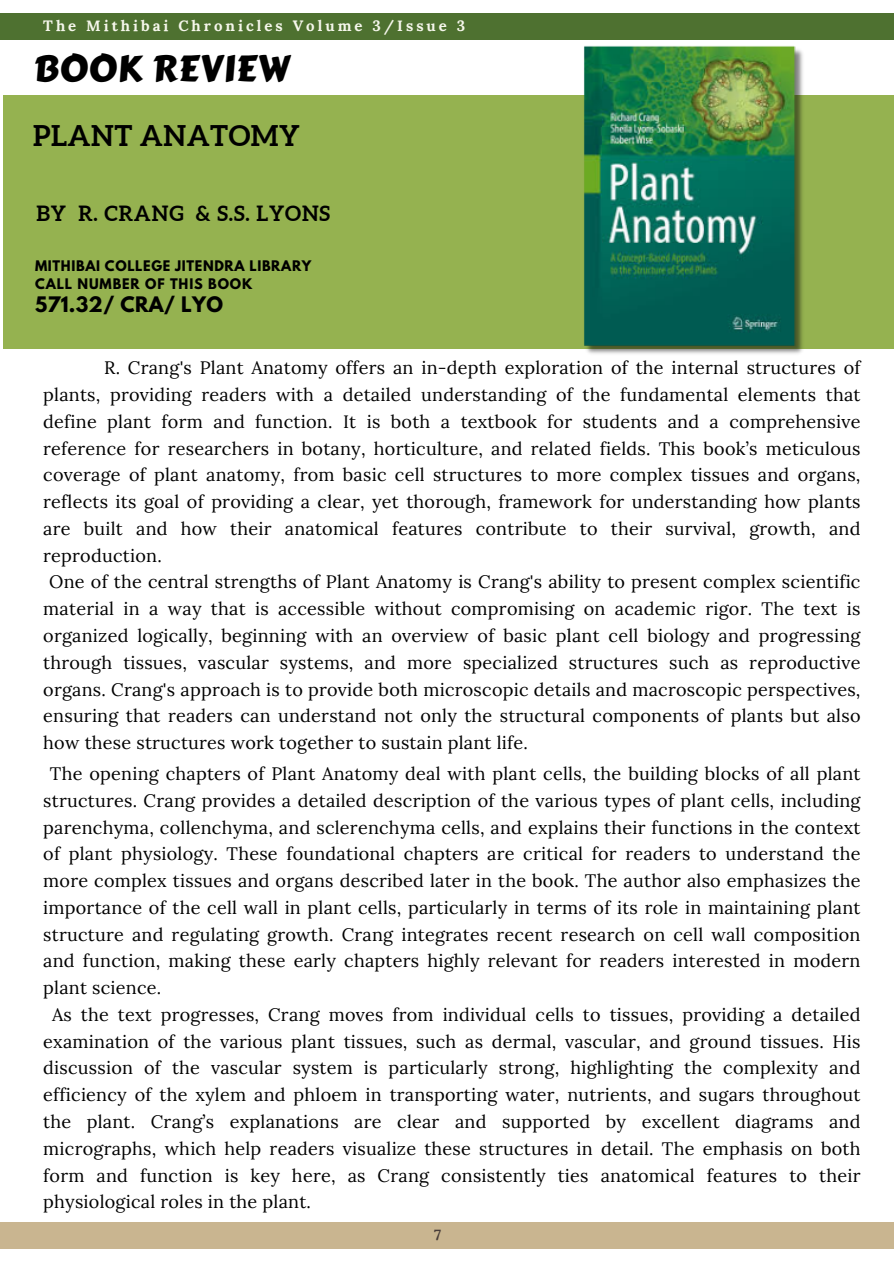
<style>
.page{position:relative;width:894px;height:1264px;background:#fff}
.page>*{position:absolute;margin:0;border:0;box-sizing:border-box;transform-origin:0 0}
.t1{font:36.3px "Carter One";letter-spacing:.015em;color:#000}
.t2{font:700 28.5px "Aleo";letter-spacing:.015em;color:#000}
.t3{font:700 21px "Aleo";letter-spacing:.04em;color:#000}
.t4{font:700 18.9px "League Spartan";letter-spacing:.015em;color:#000}
.t5{font:18px "Lora";letter-spacing:.015em;color:#000}
.t6{font:700 15px "Lora";letter-spacing:.2em;color:#f6f7ec}
.t7{font:700 15px "Lora";color:#473c38}
.t8{font:700 12.9px "League Spartan";letter-spacing:.05em;color:#000}
.t9{font:700 12.9px "League Spartan";letter-spacing:.07em;color:#000}
</style>
<div class="page">
<div style="left:0;top:13px;width:893px;height:26px;background:#4e7130"></div>
<div style="left:0;top:1222px;width:893px;height:26px;background:#c9b590"></div>
<div style="left:3px;top:95px;width:890px;height:253px;background:#95b250"></div>
<img style="left:583px;top:45px;width:222px;height:309px">
<h2 class="t6" style="left:43px;top:16px;width:423px">The Mithibai Chronicles Volume 3/Issue 3</h2>
<p class="t1" style="left:33px;top:41px;width:258px">BOOK REVIEW</p>
<p class="t2" style="left:33px;top:119px;width:268px">PLANT ANATOMY</p>
<p class="t3" style="left:36px;top:201px;width:295px">BY R. CRANG &amp; S.S. LYONS</p>
<p class="t8" style="left:35px;top:259px;width:278px">MITHIBAI COLLEGE JITENDRA LIBRARY</p>
<h4 class="t9" style="left:35px;top:277px;width:219px">CALL NUMBER OF THIS BOOK</h4>
<h4 class="t4" style="left:35px;top:294px;width:189px">571.32/ CRA/ LYO</h4>
<h5 class="t5" style="left:104px;top:356px;width:757px">R. Crang's Plant Anatomy offers an in-depth exploration of the internal structures of</h5>
<h5 class="t5" style="left:43px;top:383px;width:818px">plants, providing readers with a detailed understanding of the fundamental elements that</h5>
<h5 class="t5" style="left:43px;top:410px;width:818px">define plant form and function. It is both a textbook for students and a comprehensive</h5>
<h5 class="t5" style="left:43px;top:436px;width:818px">reference for researchers in botany, horticulture, and related fields. This book’s meticulous</h5>
<h5 class="t5" style="left:43px;top:463px;width:818px">coverage of plant anatomy, from basic cell structures to more complex tissues and organs,</h5>
<h5 class="t5" style="left:43px;top:490px;width:818px">reflects its goal of providing a clear, yet thorough, framework for understanding how plants</h5>
<h5 class="t5" style="left:43px;top:517px;width:818px">are built and how their anatomical features contribute to their survival, growth, and</h5>
<h5 class="t5" style="left:43px;top:543px;width:120px">reproduction.</h5>
<h5 class="t5" style="left:49px;top:570px;width:812px">One of the central strengths of Plant Anatomy is Crang's ability to present complex scientific</h5>
<h5 class="t5" style="left:43px;top:597px;width:818px">material in a way that is accessible without compromising on academic rigor. The text is</h5>
<h5 class="t5" style="left:43px;top:624px;width:818px">organized logically, beginning with an overview of basic plant cell biology and progressing</h5>
<h5 class="t5" style="left:43px;top:650px;width:818px">through tissues, vascular systems, and more specialized structures such as reproductive</h5>
<h5 class="t5" style="left:43px;top:677px;width:818px">organs. Crang's approach is to provide both microscopic details and macroscopic perspectives,</h5>
<h5 class="t5" style="left:43px;top:704px;width:818px">ensuring that readers can understand not only the structural components of plants but also</h5>
<h5 class="t5" style="left:43px;top:731px;width:486px">how these structures work together to sustain plant life.</h5>
<p class="t5" style="left:50px;top:762px;width:811px">The opening chapters of Plant Anatomy deal with plant cells, the building blocks of all plant</p>
<p class="t5" style="left:43px;top:788px;width:818px">structures. Crang provides a detailed description of the various types of plant cells, including</p>
<p class="t5" style="left:43px;top:815px;width:818px">parenchyma, collenchyma, and sclerenchyma cells, and explains their functions in the context</p>
<p class="t5" style="left:43px;top:842px;width:818px">of plant physiology. These foundational chapters are critical for readers to understand the</p>
<p class="t5" style="left:43px;top:869px;width:818px">more complex tissues and organs described later in the book. The author also emphasizes the</p>
<p class="t5" style="left:43px;top:895px;width:818px">importance of the cell wall in plant cells, particularly in terms of its role in maintaining plant</p>
<p class="t5" style="left:43px;top:922px;width:818px">structure and regulating growth. Crang integrates recent research on cell wall composition</p>
<p class="t5" style="left:43px;top:949px;width:818px">and function, making these early chapters highly relevant for readers interested in modern</p>
<p class="t5" style="left:43px;top:976px;width:119px">plant science.</p>
<p class="t5" style="left:52px;top:1002px;width:809px">As the text progresses, Crang moves from individual cells to tissues, providing a detailed</p>
<p class="t5" style="left:43px;top:1029px;width:818px">examination of the various plant tissues, such as dermal, vascular, and ground tissues. His</p>
<p class="t5" style="left:43px;top:1056px;width:818px">discussion of the vascular system is particularly strong, highlighting the complexity and</p>
<p class="t5" style="left:43px;top:1083px;width:818px">efficiency of the xylem and phloem in transporting water, nutrients, and sugars throughout</p>
<p class="t5" style="left:43px;top:1109px;width:818px">the plant. Crang’s explanations are clear and supported by excellent diagrams and</p>
<p class="t5" style="left:43px;top:1136px;width:818px">micrographs, which help readers visualize these structures in detail. The emphasis on both</p>
<p class="t5" style="left:43px;top:1163px;width:818px">form and function is key here, as Crang consistently ties anatomical features to their</p>
<p class="t5" style="left:43px;top:1190px;width:269px">physiological roles in the plant.</p>
<h3 class="t7" style="left:434px;top:1224px;width:9px">7</h3>
</div>
